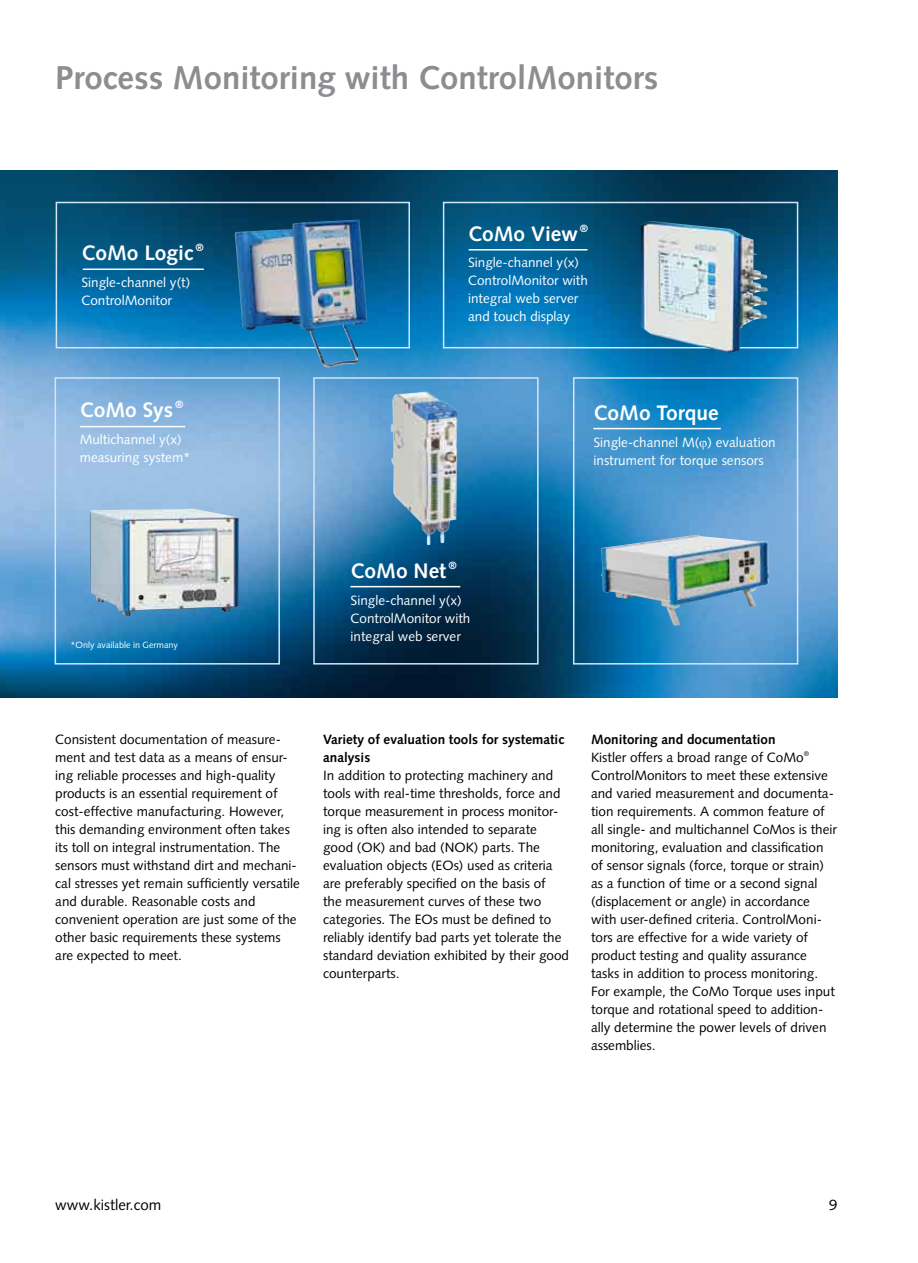
<style>
.page{position:relative;width:918px;height:1263px;background:#fff}
.page>*{position:absolute;margin:0;border:0;box-sizing:border-box;transform-origin:0 0}
.t1{font:700 33px "Syntax LT Std";color:#8d8c90}
.t2{font:700 21px "Syntax LT Std";color:#fff}
.t3{font:15px "Syntax LT Std";color:#000}
.t4{font:13.5px/18px "Syntax LT Std";color:#000}
.t5{font:13.5px/18px "Syntax LT Std";color:#fff}
.t6{font:700 13.5px/18px "Syntax LT Std";color:#000}
.t7{font:9px "Syntax LT Std";color:#fff}
.s1{font-weight:700}
</style>
<div class="page">
<img style="left:0;top:170px;width:838px;height:528px">
<div style="left:56px;top:202px;width:354px;height:146px;border:2px solid #d3e6f6"></div>
<div style="left:55px;top:377px;width:225px;height:287px;border:2px solid #d3e6f6"></div>
<div style="left:313px;top:377px;width:226px;height:287px;border:2px solid #d3e6f6"></div>
<div style="left:573px;top:377px;width:225px;height:287px;border:2px solid #d3e6f6"></div>
<div style="left:443px;top:202px;width:355px;height:146px;border:2px solid #d3e6f6"></div>
<img style="left:641px;top:222px;width:127px;height:131px">
<img style="left:90px;top:509px;width:149px;height:107px">
<hr style="left:83px;top:268px;width:121px;height:2px;background:#fff">
<hr style="left:469px;top:249px;width:119px;height:1px;background:#fff">
<img style="left:391px;top:392px;width:67px;height:153px">
<hr style="left:350px;top:586px;width:110px;height:1px;background:#fff">
<hr style="left:593px;top:428px;width:128px;height:1px;background:#fff">
<hr style="left:80px;top:426px;width:105px;height:1px;background:#fff">
<img style="left:235px;top:220px;width:132px;height:149px">
<img style="left:601px;top:535px;width:168px;height:91px">
<svg style="left:700px;top:440px;width:7px;height:10px"></svg>
<h1 class="t1" style="left:55px;top:58px;width:605px">Process Monitoring with ControlMonitors</h1>
<h2 class="t2" style="left:81px;top:241px;width:124px">CoMo Logic <sup>®</sup></h2>
<p class="t5" style="left:81px;top:273px;width:110px">Single-channel y(t)<br>ControlMonitor</p>
<h2 class="t2" style="left:80px;top:398px;width:105px">CoMo Sys <sup>®</sup></h2>
<p class="t5" style="left:80px;top:430px;width:113px">Multichannel y(x) measuring system*</p>
<p class="t7" style="left:71px;top:639px;width:109px">*Only available in Germany</p>
<h2 class="t2" style="left:468px;top:221px;width:122px">CoMo View <sup>®</sup></h2>
<p class="t5" style="left:468px;top:253px;width:121px">Single-channel y(x)<br>ControlMonitor with integral web server and touch display</p>
<h2 class="t2" style="left:351px;top:559px;width:108px">CoMo Net <sup>®</sup></h2>
<p class="t5" style="left:351px;top:591px;width:121px">Single-channel y(x)<br>ControlMonitor with integral web server</p>
<h2 class="t2" style="left:594px;top:401px;width:127px">CoMo Torque</h2>
<p class="t5" style="left:594px;top:433px;width:184px">Single-channel M( ) evaluation instrument for torque sensors</p>
<p class="t4" style="left:55px;top:730px;width:246px">Consistent documentation of measure&shy;ment and test data as a means of ensur&shy;ing reliable processes and high-quality products is an essential requirement of cost-effective manufacturing. However, this demanding environment often takes its toll on integral instrumentation. The sensors must withstand dirt and mechani&shy;cal stresses yet remain sufficiently versatile and durable. Reasonable costs and convenient operation are just some of the other basic requirements these systems are expected to meet.</p>
<p class="t6" style="left:323px;top:730px;width:243px">Variety of evaluation tools for systematic analysis</p>
<p class="t4" style="left:323px;top:766px;width:247px">In addition to protecting machinery and tools with real-time thresholds, force and torque measurement in process monitor&shy;ing is often also intended to separate good (OK) and bad (NOK) parts. The evaluation objects (EOs) used as criteria are preferably specified on the basis of<br>the measurement curves of these two categories. The EOs must be defined to reliably identify bad parts yet tolerate the standard deviation exhibited by their good counterparts.</p>
<p class="t4" style="left:591px;top:730px;width:248px"><span class="s1">Monitoring and documentation<br></span>Kistler offers a broad range of CoMo<sup>® </sup>ControlMonitors to meet these extensive and varied measurement and documenta&shy;tion requirements. A common feature of all single- and multichannel CoMos is their monitoring, evaluation and classification of sensor signals (force, torque or strain) as a function of time or a second signal (displacement or angle) in accordance with user-defined criteria. ControlMoni&shy;tors are effective for a wide variety of product testing and quality assurance tasks in addition to process monitoring.<br>For example, the CoMo Torque uses input torque and rotational speed to addition&shy;ally determine the power levels of driven assemblies.</p>
<p class="t3" style="left:55px;top:1196px;width:108px">www.kistler.com</p>
<p class="t3" style="left:829px;top:1196px;width:10px">9</p>
</div>
